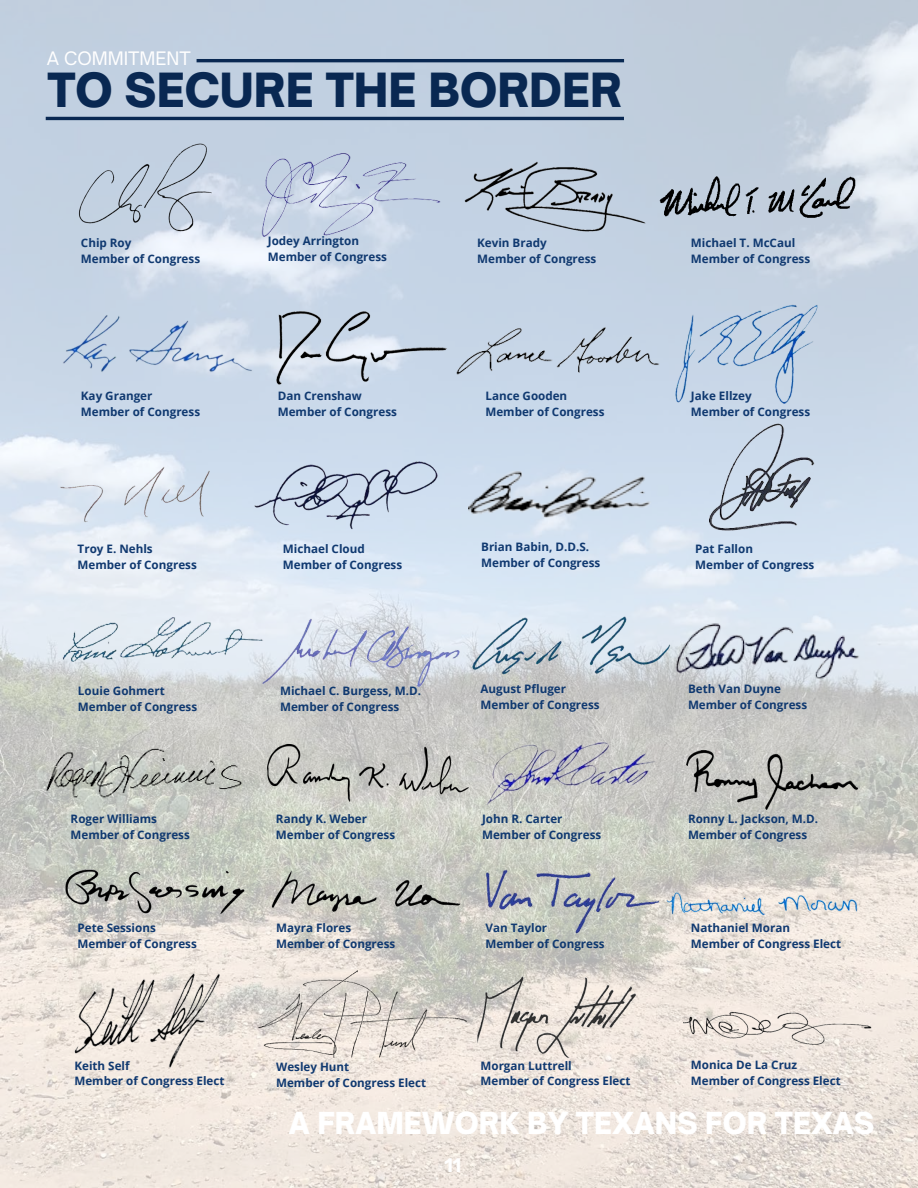
<style>
.page{position:relative;width:918px;height:1188px;background:#fff}
.page>*{position:absolute;margin:0;border:0;box-sizing:border-box;transform-origin:0 0}
.t1{font:900 45.15px "Open Sauce One";color:#092852}
.t2{font:900 28.95px "Open Sauce One";color:#fff}
.t3{font:900 18px "Open Sauce One";color:#fff}
.t4{font:17.85px "Open Sauce One";color:#fff}
.t5{font:700 11.7px/15.9px "Open Sans";color:#103970}
</style>
<div class="page">
<img style="left:0;top:0;width:918px;height:1188px">
<hr style="left:46px;top:117px;width:578px;height:3px;background:#092852">
<hr style="left:197px;top:59px;width:427px;height:3px;background:#092852">
<img style="left:74px;top:141px;width:142px;height:95px">
<img style="left:252px;top:461px;width:189px;height:69px">
<img style="left:651px;top:293px;width:199px;height:121px">
<img style="left:456px;top:327px;width:204px;height:48px">
<img style="left:269px;top:263px;width:183px;height:128px">
<img style="left:38px;top:461px;width:223px;height:68px">
<img style="left:477px;top:615px;width:189px;height:60px">
<img style="left:710px;top:418px;width:105px;height:114px">
<img style="left:666px;top:615px;width:207px;height:76px">
<img style="left:237px;top:600px;width:240px;height:105px">
<img style="left:469px;top:471px;width:190px;height:51px">
<img style="left:252px;top:146px;width:197px;height:98px">
<img style="left:481px;top:869px;width:178px;height:66px">
<img style="left:40px;top:738px;width:231px;height:73px">
<img style="left:40px;top:605px;width:231px;height:66px">
<img style="left:478px;top:729px;width:186px;height:81px">
<img style="left:268px;top:744px;width:200px;height:58px">
<img style="left:51px;top:859px;width:201px;height:61px">
<img style="left:262px;top:864px;width:207px;height:57px">
<img style="left:686px;top:751px;width:171px;height:58px">
<img style="left:51px;top:307px;width:210px;height:72px">
<img style="left:657px;top:164px;width:202px;height:60px">
<img style="left:456px;top:154px;width:195px;height:80px">
<img style="left:665px;top:883px;width:193px;height:37px">
<img style="left:72px;top:973px;width:159px;height:95px">
<img style="left:469px;top:975px;width:207px;height:84px">
<img style="left:252px;top:968px;width:217px;height:92px">
<img style="left:684px;top:993px;width:195px;height:62px">
<h3 class="t4" style="left:47px;top:47px;width:146px">A COMMITMENT</h3>
<h1 class="t1" style="left:47px;top:62px;width:576px">TO SECURE THE BORDER</h1>
<p class="t5" style="left:81px;top:235px;width:121px">Chip Roy<br>Member of Congress</p>
<p class="t5" style="left:268px;top:233px;width:121px">Jodey Arrington<br>Member of Congress</p>
<p class="t5" style="left:477px;top:235px;width:121px">Kevin Brady<br>Member of Congress</p>
<p class="t5" style="left:691px;top:235px;width:121px">Michael T. McCaul<br>Member of Congress</p>
<p class="t5" style="left:81px;top:387px;width:121px">Kay Granger<br>Member of Congress</p>
<p class="t5" style="left:278px;top:387px;width:121px">Dan Crenshaw<br>Member of Congress</p>
<p class="t5" style="left:485px;top:387px;width:121px">Lance Gooden<br>Member of Congress</p>
<p class="t5" style="left:691px;top:387px;width:121px">Jake Ellzey<br>Member of Congress</p>
<p class="t5" style="left:78px;top:540px;width:121px">Troy E. Nehls<br>Member of Congress</p>
<p class="t5" style="left:283px;top:540px;width:121px">Michael Cloud<br>Member of Congress</p>
<p class="t5" style="left:481px;top:538px;width:121px">Brian Babin, D.D.S.<br>Member of Congress</p>
<p class="t5" style="left:695px;top:540px;width:121px">Pat Fallon<br>Member of Congress</p>
<p class="t5" style="left:78px;top:682px;width:121px">Louie Gohmert<br>Member of Congress</p>
<p class="t5" style="left:280px;top:682px;width:142px">Michael C. Burgess, M.D.<br>Member of Congress</p>
<p class="t5" style="left:481px;top:681px;width:121px">August Pfluger<br>Member of Congress</p>
<p class="t5" style="left:688px;top:681px;width:121px">Beth Van Duyne<br>Member of Congress</p>
<p class="t5" style="left:71px;top:810px;width:121px">Roger Williams<br>Member of Congress</p>
<p class="t5" style="left:276px;top:810px;width:121px">Randy K. Weber<br>Member of Congress</p>
<p class="t5" style="left:482px;top:810px;width:121px">John R. Carter<br>Member of Congress</p>
<p class="t5" style="left:688px;top:810px;width:132px">Ronny L. Jackson, M.D.<br>Member of Congress</p>
<p class="t5" style="left:78px;top:920px;width:121px">Pete Sessions<br>Member of Congress</p>
<p class="t5" style="left:276px;top:920px;width:121px">Mayra Flores<br>Member of Congress</p>
<p class="t5" style="left:485px;top:920px;width:121px">Van Taylor<br>Member of Congress</p>
<p class="t5" style="left:691px;top:920px;width:152px">Nathaniel Moran<br>Member of Congress Elect</p>
<p class="t5" style="left:74px;top:1057px;width:152px;line-height:15.5px">Keith Self<br>Member of Congress Elect</p>
<p class="t5" style="left:276px;top:1059px;width:152px;line-height:15.5px">Wesley Hunt<br>Member of Congress Elect</p>
<p class="t5" style="left:481px;top:1057px;width:152px;line-height:15.5px">Morgan Luttrell<br>Member of Congress Elect</p>
<p class="t5" style="left:691px;top:1057px;width:151px">Monica De La Cruz<br>Member of Congress Elect</p>
<h2 class="t2" style="left:289px;top:1105px;width:587px">A FRAMEWORK BY TEXANS FOR TEXAS</h2>
<h3 class="t3" style="left:444px;top:1154px;width:18px">11</h3>
</div>
